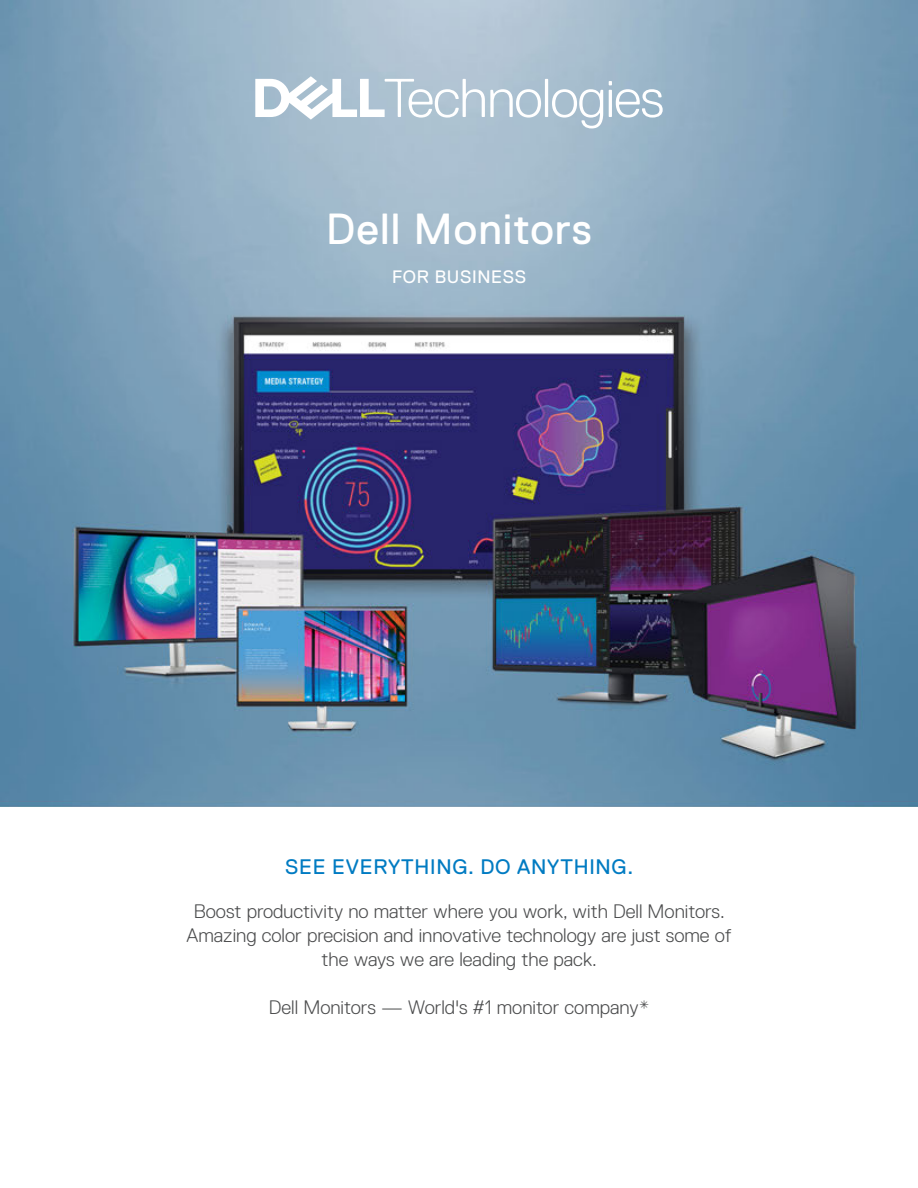
<style>
.page{position:relative;width:918px;height:1188px;background:#fff}
.page>*{position:absolute;margin:0;border:0;box-sizing:border-box;transform-origin:0 0}
.t1{font:43.5px "Dell Replica";letter-spacing:.025em;color:#fff}
.t2{font:21px "Dell Replica";letter-spacing:.035em;color:#007bc2}
.t3{font:300 19.5px/24px "Dell Replica";color:#4b4c4d;text-align:center}
.t4{font:18px "Dell Replica";letter-spacing:.035em;color:#fff}
</style>
<div class="page">
<img style="left:0;top:0;width:918px;height:807px">
<svg style="left:255px;top:76px;width:408px;height:52px"></svg>
<p class="t1" style="left:326px;top:205px;width:267px">Dell Monitors</p>
<p class="t4" style="left:392px;top:266px;width:136px">FOR BUSINESS</p>
<p class="t2" style="left:285px;top:855px;width:349px">SEE EVERYTHING. DO ANYTHING.</p>
<p class="t3" style="left:186px;top:900px;width:547px">Boost productivity no matter where you work, with Dell Monitors.<br>Amazing color precision and innovative technology are just some of the ways we are leading the pack.</p>
<p class="t3" style="left:269px;top:996px;width:383px">Dell Monitors — World's #1 monitor company*</p>
</div>
